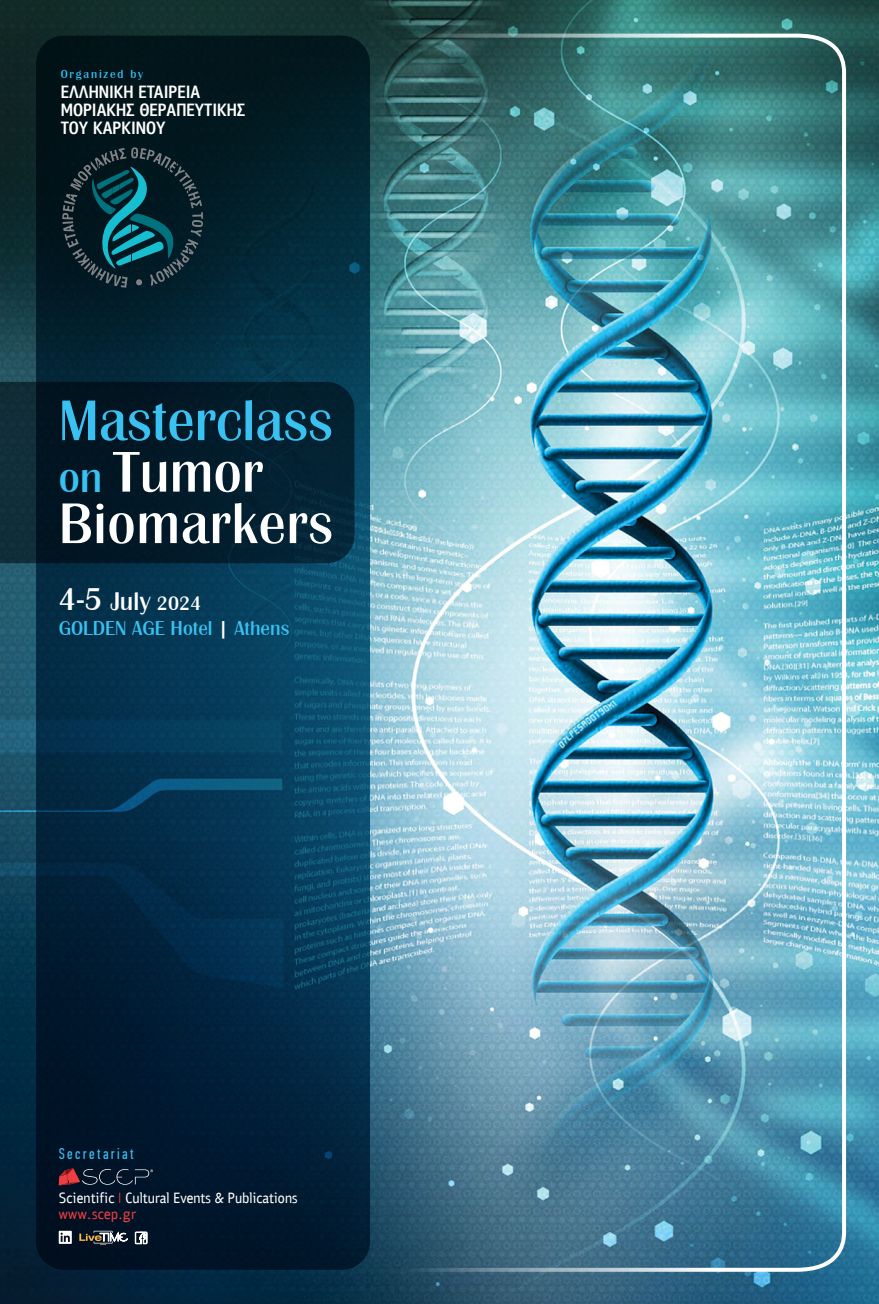
<style>
.page{position:relative;width:879px;height:1304px;background:#fff}
.page>*{position:absolute;margin:0;border:0;box-sizing:border-box;transform-origin:0 0}
.t1{font:700 59.4px/51.4px "Cf Bright White Gr";color:#fff}
.t2{font:700 26.4px "Cf Bright White Gr";color:#fff}
.t3{font:700 20.8px "Cf Bright White Gr";color:#38c1f1}
.t4{font:15.6px "PF Din Text Comp Pro";letter-spacing:.15em;color:#38c1f1}
.t5{font:15px "PF Bulletin Sans Pro";color:#fff}
.t6{font:700 12.2px "Cf Bright White Gr";letter-spacing:.15em;color:#38c1f1}
.s1{color:#38c1f1}
.s2{font-size:44.6px;color:#38c1f1}
.s3{font-size:32.4px}
.s4{font-size:20.4px}
.s5{color:#fff}
</style>
<div class="page">
<img style="left:0;top:0;width:879px;height:1304px">
<svg style="left:36px;top:36px;width:334px;height:1234px"></svg>
<img style="left:401px;top:32px;width:447px;height:1242px">
<svg style="left:0;top:382px;width:354px;height:181px;fill:#021c2b"></svg>
<svg style="left:59px;top:1168px;width:94px;height:17px"></svg>
<svg style="left:135px;top:1232px;width:12px;height:12px"></svg>
<svg style="left:59px;top:1231px;width:13px;height:13px"></svg>
<svg style="left:79px;top:1231px;width:49px;height:14px"></svg>
<svg style="left:62px;top:147px;width:141px;height:141px"></svg>
<svg style="left:126px;top:1192px;width:6px;height:11px"></svg>
<svg style="left:156px;top:1195px;width:10px;height:8px"></svg>
<svg style="left:174px;top:1192px;width:6px;height:11px"></svg>
<svg style="left:187px;top:1195px;width:6px;height:8px"></svg>
<svg style="left:215px;top:1192px;width:20px;height:11px"></svg>
<svg style="left:243px;top:1192px;width:26px;height:11px"></svg>
<svg style="left:275px;top:1192px;width:2px;height:11px"></svg>
<div style="left:61px;top:86px;width:184px;height:48px;background:#01161c"></div>
<svg style="left:59px;top:1192px;width:61px;height:11px"></svg>
<svg style="left:59px;top:1211px;width:77px;height:11px"></svg>
<p class="t6" style="left:61px;top:68px;width:84px">Organized by</p>
<p class="t1" style="left:59px;top:395px;width:276px"><span class="s1">Masterclass </span><span class="s2">on</span> Tumor<br>Biomarkers</p>
<p class="t2" style="left:59px;top:588px;width:144px"><span class="s3">4-5</span> July <span class="s4">2024</span></p>
<p class="t3" style="left:59px;top:618px;width:232px">GOLDEN AGE Hotel <span class="s5">|</span> Athens</p>
<p class="t4" style="left:59px;top:1145px;width:76px">Secretariat</p>
<p class="t5" style="left:132px;top:1189px;width:80px">◆●▼◆ ● ❖ ■▼▲</p>
<p class="t5" style="left:235px;top:1189px;width:64px">◆ ● ▼□■▲</p>
</div>
